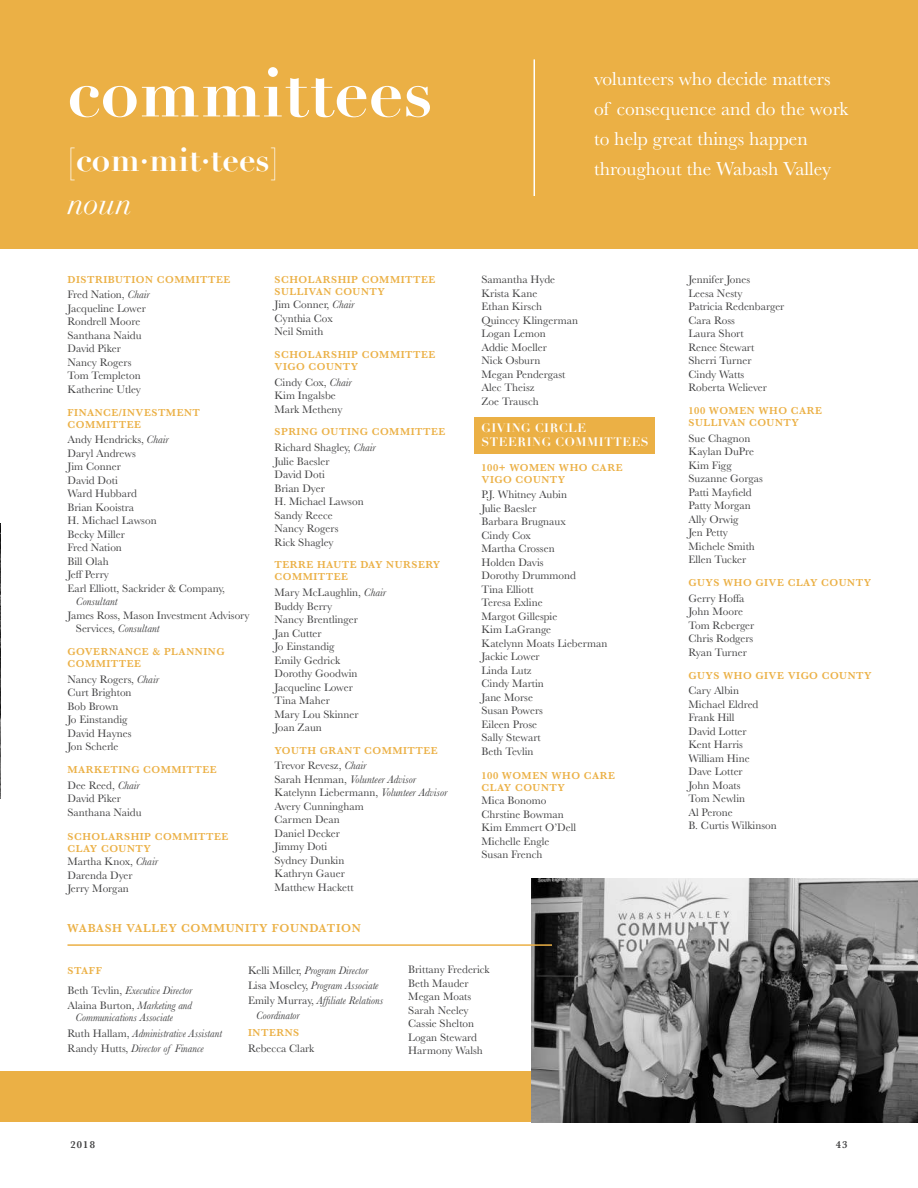
<style>
.page{position:relative;width:918px;height:1188px;background:#fff}
.page>*{position:absolute;margin:0;border:0;box-sizing:border-box;transform-origin:0 0}
.t1{font:700 69px "Didot";color:#fff}
.t2{font:700 33.15px "Didot";color:#fff}
.t3{font:italic 31.2px "Didot";color:#fff}
.t4{font:19.5px/30px "Baskerville";color:#fff}
.t5{font:600 12px "Baskerville";letter-spacing:.05em;color:#ebb045}
.t6{font:700 12px/13.5px "Didot";letter-spacing:.05em;color:#fff}
.t7{font:11.25px/13.5px "Baskerville";color:#404041}
.t8{font:italic 11.25px/15.1px "Baskerville";color:#404041;scale:.96 1}
.t9{font:italic 11.25px "Baskerville";color:#404041}
.t10{font:600 10.5px/12px "Baskerville";letter-spacing:.05em;color:#ebb045}
.t11{font:600 10.5px "Baskerville";letter-spacing:.11em;color:#404041}
.s1{font-style:italic}
.s2{font-style:normal}
</style>
<div class="page">
<div style="left:474px;top:417px;width:180px;height:36px;background:#ebb045"></div>
<img style="left:0;top:524px;width:1px;height:274px">
<div style="left:0;top:0;width:918px;height:249px;background:#ebb045"></div>
<hr style="left:534px;top:59px;width:1px;height:137px;background:#fff">
<div style="left:0;top:1071px;width:918px;height:51px;background:#ebb045"></div>
<img style="left:531px;top:878px;width:387px;height:244px">
<hr style="left:68px;top:944px;width:484px;height:2px;background:#ebb045">
<h1 class="t1" style="left:68px;top:62px;width:367px">committees</h1>
<h2 class="t2" style="left:68px;top:145px;width:212px">[com· mit· tees]</h2>
<h3 class="t3" style="left:68px;top:185px;width:66px">noun</h3>
<p class="t10" style="left:68px;top:274px;width:165px">DISTRIBUTION COMMITTEE</p>
<p class="t7" style="left:68px;top:288px;width:84px">Fred Nation, <span class="s1">Chair<br></span>Jacqueline Lower<br>Rondrell Moore<br>Santhana Naidu<br>David Piker<br>Nancy Rogers<br>Tom Templeton<br>Katherine Utley</p>
<p class="t10" style="left:68px;top:407px;width:134px">FINANCE/INVESTMENT<br>COMMITTEE</p>
<p class="t7" style="left:68px;top:433px;width:159px">Andy Hendricks, <span class="s1">Chair<br></span>Daryl Andrews<br>Jim Conner<br>David Doti<br>Ward Hubbard<br>Brian Kooistra<br>H. Michael Lawson<br>Becky Miller<br>Fred Nation<br>Bill Olah<br>Jeff Perry<br>Earl Elliott, Sackrider &amp; Company,</p>
<p class="t9" style="left:76px;top:598px;width:43px">Consultant</p>
<p class="t7" style="left:76px;top:609px;width:175px;text-indent:-8px">James Ross, Mason Investment Advisory<br>Services, <span class="s1">Consultant</span></p>
<p class="t10" style="left:68px;top:646px;width:158px">GOVERNANCE &amp; PLANNING<br>COMMITTEE</p>
<p class="t7" style="left:68px;top:673px;width:93px">Nancy Rogers, <span class="s1">Chair<br></span>Curt Brighton<br>Bob Brown<br>Jo Einstandig<br>David Haynes<br>Jon Scherle</p>
<p class="t10" style="left:68px;top:764px;width:151px">MARKETING COMMITTEE</p>
<p class="t7" style="left:68px;top:778px;width:76px">Dee Reed, <span class="s1">Chair<br></span>David Piker<br>Santhana Naidu</p>
<p class="t10" style="left:68px;top:831px;width:162px">SCHOLARSHIP COMMITTEE<br>CLAY COUNTY</p>
<p class="t7" style="left:68px;top:855px;width:92px">Martha Knox, <span class="s1">Chair<br></span>Darenda Dyer<br>Jerry Morgan</p>
<p class="t10" style="left:274px;top:274px;width:162px">SCHOLARSHIP COMMITTEE<br>SULLIVAN COUNTY</p>
<p class="t7" style="left:274px;top:298px;width:81px">Jim Conner, <span class="s1">Chair<br></span>Cynthia Cox<br>Neil Smith</p>
<p class="t10" style="left:274px;top:349px;width:162px">SCHOLARSHIP COMMITTEE<br>VIGO COUNTY</p>
<p class="t7" style="left:274px;top:375px;width:79px">Cindy Cox, <span class="s1">Chair<br></span>Kim Ingalsbe<br>Mark Metheny</p>
<p class="t10" style="left:274px;top:427px;width:172px">SPRING OUTING COMMITTEE</p>
<p class="t7" style="left:274px;top:441px;width:103px">Richard Shagley, <span class="s1">Chair<br></span>Julie Baesler<br>David Doti<br>Brian Dyer<br>H. Michael Lawson<br>Sandy Reece<br>Nancy Rogers<br>Rick Shagley</p>
<p class="t10" style="left:274px;top:560px;width:167px">TERRE HAUTE DAY NURSERY<br>COMMITTEE</p>
<p class="t7" style="left:274px;top:586px;width:113px">Mary McLaughlin, <span class="s1">Chair<br></span>Buddy Berry<br>Nancy Brentlinger<br>Jan Cutter<br>Jo Einstandig<br>Emily Gedrick<br>Dorothy Goodwin<br>Jacqueline Lower<br>Tina Maher<br>Mary Lou Skinner<br>Joan Zaun</p>
<p class="t10" style="left:274px;top:745px;width:165px">YOUTH GRANT COMMITTEE</p>
<p class="t7" style="left:274px;top:759px;width:174px">Trevor Revesz, <span class="s1">Chair<br></span>Sarah Henman, <span class="s1">Volunteer Advisor<br></span>Katelynn Liebermann, <span class="s1">Volunteer Advisor<br></span>Avery Cunningham<br>Carmen Dean<br>Daniel Decker<br>Jimmy Doti<br>Sydney Dunkin<br>Kathryn Gauer<br>Matthew Hackett</p>
<p class="t5" style="left:67px;top:923px;width:295px">WABASH VALLEY COMMUNITY FOUNDATION</p>
<h3 class="t4" style="left:594px;top:64px;width:256px">volunteers who decide matters of consequence and do the work to help great things happen throughout the Wabash Valley</h3>
<p class="t7" style="left:482px;top:273px;width:98px">Samantha Hyde<br>Krista Kane<br>Ethan Kirsch<br>Quincey Klingerman<br>Logan Lemon<br>Addie Moeller<br>Nick Osburn<br>Megan Pendergast<br>Alec Theisz<br>Zoe Trausch</p>
<p class="t6" style="left:482px;top:422px;width:169px">GIVING CIRCLE<br>STEERING COMMITTEES</p>
<p class="t10" style="left:482px;top:462px;width:143px">100+ WOMEN WHO CARE<br>VIGO COUNTY</p>
<p class="t7" style="left:482px;top:488px;width:128px">P.J. Whitney Aubin<br>Julie Baesler<br>Barbara Brugnaux<br>Cindy Cox<br>Martha Crossen<br>Holden Davis<br>Dorothy Drummond<br>Tina Elliott<br>Teresa Exline<br>Margot Gillespie<br>Kim LaGrange<br>Katelynn Moats Lieberman<br>Jackie Lower<br>Linda Lutz<br>Cindy Martin<br>Jane Morse<br>Susan Powers<br>Eileen Prose<br>Sally Stewart<br>Beth Tevlin</p>
<p class="t10" style="left:482px;top:770px;width:135px">100 WOMEN WHO CARE<br>CLAY COUNTY</p>
<p class="t7" style="left:482px;top:794px;width:96px">Mica Bonomo<br>Chrstine Bowman<br>Kim Emmert O’Dell<br>Michelle Engle<br>Susan French</p>
<p class="t7" style="left:688px;top:273px;width:97px">Jennifer Jones<br>Leesa Nesty<br>Patricia Redenbarger<br>Cara Ross<br>Laura Short<br>Renee Stewart<br>Sherri Turner<br>Cindy Watts<br>Roberta Weliever</p>
<p class="t10" style="left:688px;top:405px;width:135px">100 WOMEN WHO CARE<br>SULLIVAN COUNTY</p>
<p class="t7" style="left:688px;top:432px;width:76px">Sue Chagnon<br>Kaylan DuPre<br>Kim Figg<br>Suzanne Gorgas<br>Patti Mayfield<br>Patty Morgan<br>Ally Orwig<br>Jen Petty<br>Michele Smith<br>Ellen Tucker</p>
<p class="t10" style="left:688px;top:577px;width:184px">GUYS WHO GIVE CLAY COUNTY</p>
<p class="t7" style="left:688px;top:592px;width:67px">Gerry Hoffa<br>John Moore<br>Tom Reberger<br>Chris Rodgers<br>Ryan Turner</p>
<p class="t10" style="left:688px;top:670px;width:185px">GUYS WHO GIVE VIGO COUNTY</p>
<p class="t7" style="left:688px;top:684px;width:90px">Cary Albin<br>Michael Eldred<br>Frank Hill<br>David Lotter<br>Kent Harris<br>William Hine<br>Dave Lotter<br>John Moats<br>Tom Newlin<br>Al Perone<br>B. Curtis Wilkinson</p>
<p class="t10" style="left:68px;top:966px;width:36px">STAFF</p>
<p class="t8" style="left:68px;top:984px;width:131px"><span class="s2">Beth Tevlin,</span> Executive Director<br><span class="s2">Alaina Burton,</span> Marketing and</p>
<p class="t8" style="left:68px;top:1011px;width:162px;text-indent:8px">Communications Associate<br><span class="s2">Ruth Hallam,</span> Administrative Assistant<br><span class="s2">Randy Hutts,</span> Director of Finance</p>
<p class="t8" style="left:248px;top:964px;width:127px"><span class="s2">Kelli Miller,</span> Program Director</p>
<p class="t8" style="left:248px;top:979px;width:137px"><span class="s2">Lisa Moseley,</span> Program Associate</p>
<p class="t8" style="left:248px;top:993px;width:142px"><span class="s2">Emily Murray,</span> Affiliate Relations</p>
<p class="t8" style="left:256px;top:1009px;width:47px">Coordinator</p>
<p class="t10" style="left:248px;top:1027px;width:53px">INTERNS</p>
<p class="t7" style="left:248px;top:1042px;width:68px">Rebecca Clark</p>
<p class="t7" style="left:408px;top:963px;width:83px">Brittany Frederick<br>Beth Mauder<br>Megan Moats<br>Sarah Neeley<br>Cassie Shelton<br>Logan Steward<br>Harmony Walsh</p>
<p class="t11" style="left:70px;top:1138px;width:26px">2018</p>
<p class="t11" style="left:836px;top:1140px;width:13px">43</p>
</div>
